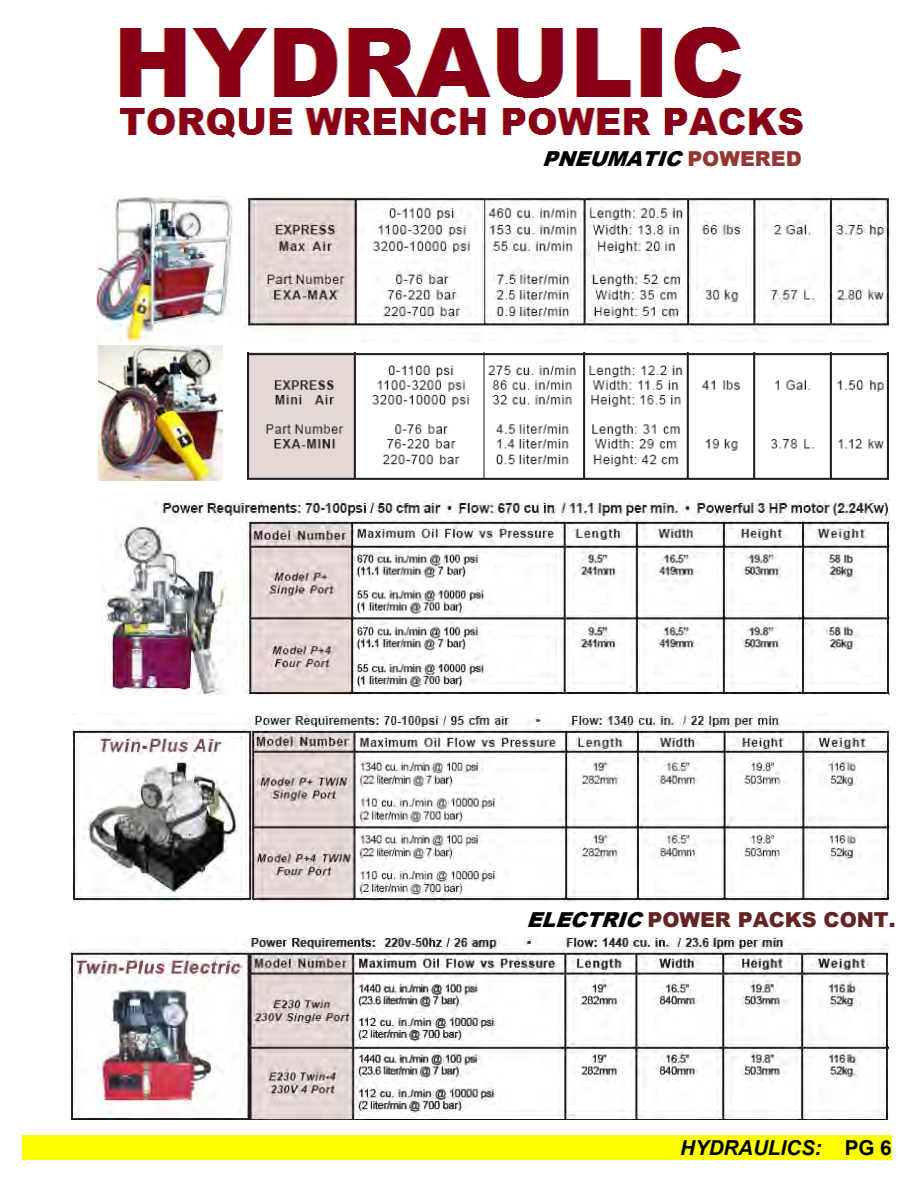
<style>
.page{position:relative;width:918px;height:1188px;background:#fff}
.page>*{position:absolute;margin:0;border:0;box-sizing:border-box;transform-origin:0 0}
.t1{font:900 20.7px "Arial";letter-spacing:-.005em;color:#632423}
.t2{font:italic 900 20.7px "Arial";color:#000}
.t3{font:italic 700 20.7px "Arial";letter-spacing:-.005em;color:#000}
.s1{font-style:normal;color:#943634}
.s2{font-style:italic;color:#000}
.s3{font-style:normal}
</style>
<div class="page">
<img style="left:119px;top:27px;width:684px;height:111px">
<img style="left:96px;top:196px;width:794px;height:146px">
<img style="left:98px;top:345px;width:125px;height:136px">
<img style="left:247px;top:352px;width:641px;height:128px">
<img style="left:104px;top:501px;width:785px;height:193px">
<img style="left:73px;top:714px;width:817px;height:187px">
<img style="left:70px;top:938px;width:818px;height:181px">
<div style="left:22px;top:1135px;width:870px;height:24px;background:#ff0"></div>
<p class="t2" style="left:542px;top:140px;width:261px">PNEUMATIC <span class="s1">P O W E R E D</span></p>
<p class="t2" style="left:542px;top:143px;width:261px">PNEUMATIC <span class="s1">P O W E R E D</span></p>
<p class="t1" style="left:527px;top:901px;width:371px"><span class="s2">ELECTRIC</span>POWER PACKS CONT.</p>
<p class="t1" style="left:527px;top:904px;width:371px"><span class="s2">ELECTRIC</span>POWER PACKS CONT.</p>
<p class="t3" style="left:680px;top:1134px;width:213px">HYDRAULICS: <span class="s3">PG 6</span></p>
<p class="t3" style="left:680px;top:1137px;width:213px">HYDRAULICS: <span class="s3">PG 6</span></p>
</div>
